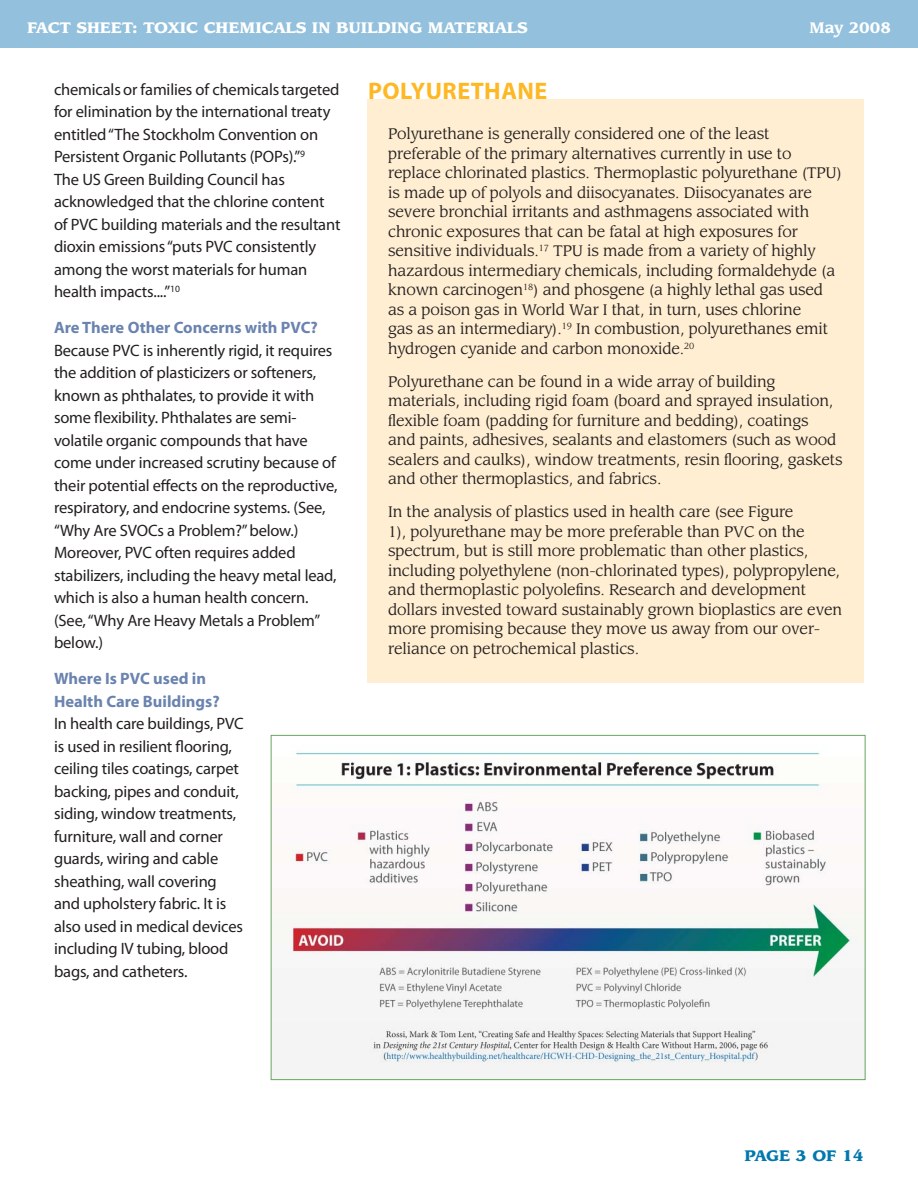
<style>
.page{position:relative;width:918px;height:1188px;background:#fff}
.page>*{position:absolute;margin:0;border:0;box-sizing:border-box;transform-origin:0 0}
.t1{font:700 24px "Myriad Pro";letter-spacing:.02em;color:#fdb824}
.t2{font:16.5px/22.5px "Myriad Pro";letter-spacing:-.01em;color:#231f20}
.t3{font:700 16.5px/22.5px "Myriad Pro";color:#6a83af}
.t4{font:15px/19.5px "Leawood";letter-spacing:-.01em;color:#231f20}
.t5{font:900 15px "Leawood";color:#fff}
.t6{font:900 15px "Leawood";color:#0078ae}
.t7{font:700 15px "Leawood";color:#fff}
</style>
<div class="page">
<div style="left:0;top:0;width:918px;height:48px;background:#92c0dd"></div>
<div style="left:368px;top:99px;width:496px;height:583px;background:#ffeed1"></div>
<img style="left:273px;top:751px;width:591px;height:327px">
<p class="t5" style="left:27px;top:21px;width:502px">FACT SHEET: TOXIC CHEMICALS IN BUILDING MATERIALS</p>
<p class="t7" style="left:810px;top:21px;width:83px">May 2008</p>
<p class="t2" style="left:54px;top:79px;width:288px">chemicalsor families of chemicalstargeted for elimination by the international treaty entitled “The Stockholm Convention on Persistent Organic Pollutants (POPs).”<sup>9<br></sup>The US Green Building Council has acknowledged that the chlorine content of PVC building materials and the resultant dioxin emissions “puts PVC consistently among the worst materials for human health impacts....”<sup>10</sup></p>
<p class="t3" style="left:54px;top:318px;width:265px">Are There Other Concerns with PVC?</p>
<p class="t2" style="left:54px;top:340px;width:285px">Because PVC is inherently rigid, it requires the addition of plasticizers or softeners, known as phthalates, to provide it with some flexibility. Phthalates are semi&shy;volatile organic compounds that have come under increased scrutiny because of their potential effects on the reproductive, respiratory, and endocrine systems. (See, “Why Are SVOCs a Problem?” below.)<br>Moreover, PVC often requires added stabilizers, including the heavy metal lead, which is also a human health concern. (See, “Why Are Heavy Metals a Problem” below.)</p>
<p class="t3" style="left:54px;top:669px;width:167px">Where Is PVC used in<br>Health Care Buildings?</p>
<p class="t2" style="left:54px;top:714px;width:191px">In health care buildings, PVC is used in resilient flooring, ceiling tiles coatings, carpet backing, pipes and conduit, siding, window treatments, furniture, wall and corner guards, wiring and cable sheathing, wall covering and upholstery fabric. It is also used in medical devices including IV tubing, blood bags, and catheters.</p>
<h1 class="t1" style="left:368px;top:82px;width:181px">POLYURETHANE</h1>
<p class="t4" style="left:388px;top:126px;width:455px">Polyurethane is generally considered one of the least preferable of the primary alternatives currently in use to replace chlorinated plastics. Thermoplastic polyurethane (TPU) is made up of polyols and diisocyanates. Diisocyanates are severe bronchial irritants and asthmagens associated with chronic exposures that can be fatal at high exposures for sensitive individuals.<sup>17</sup> TPU is made from a variety of highly hazardous intermediary chemicals, including formaldehyde (a known carcinogen<sup>18</sup>) and phosgene (a highly lethal gas used as a poison gas in World War I that, in turn, uses chlorine<br>gas as an intermediary).<sup>19</sup> In combustion, polyurethanes emit hydrogen cyanide and carbon monoxide.<sup>20</sup></p>
<p class="t4" style="left:388px;top:373px;width:456px">Polyurethane can be found in a wide array of building materials, including rigid foam (board and sprayed insulation, flexible foam (padding for furniture and bedding), coatings<br>and paints, adhesives, sealants and elastomers (such as wood sealers and caulks), window treatments, resin flooring, gaskets and other thermoplastics, and fabrics.</p>
<p class="t4" style="left:388px;top:504px;width:456px">In the analysis of plastics used in health care (see Figure<br>1), polyurethane may be more preferable than PVC on the spectrum, but is still more problematic than other plastics, including polyethylene (non-chlorinated types), polypropylene, and thermoplastic polyolefins. Research and development dollars invested toward sustainably grown bioplastics are even more promising because they move us away from our over&shy;reliance on petrochemical plastics.</p>
<p class="t6" style="left:744px;top:1149px;width:121px">PAGE 3 OF 14</p>
</div>
